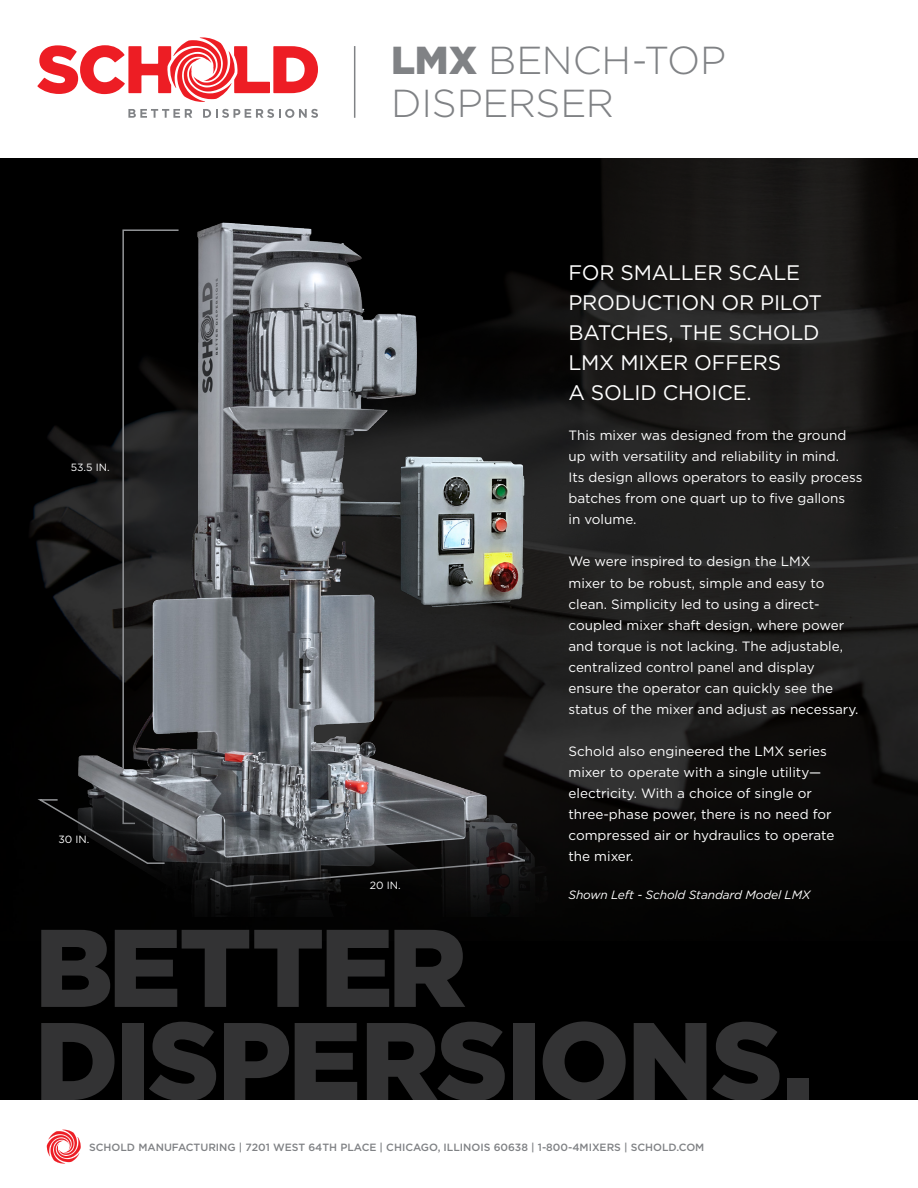
<style>
.page{position:relative;width:918px;height:1188px;background:#000}
.page>*{position:absolute;margin:0;border:0;box-sizing:border-box;transform-origin:0 0}
.t1{font:900 110.1px/93.2px "Gotham HTF";letter-spacing:-.025em;color:#333334}
.t2{font:300 39px/43.5px "Gotham HTF";letter-spacing:-.005em;color:#808285}
.t3{font:21px/30px "Gotham HTF";letter-spacing:-.01em;color:#fff}
.t4{font:13.5px/21px "Gotham HTF";color:#fff}
.t5{font:italic 12px "Gotham HTF";letter-spacing:-.01em;color:#fff}
.t6{font:500 10.5px "Gotham HTF";color:#808285}
.t7{font:10.5px "Gotham HTF";color:#fff}
.s1{font-weight:900}
</style>
<div class="page">
<img style="left:30px;top:158px;width:888px;height:759px">
<div style="left:0;top:0;width:918px;height:158px;background:#fff"></div>
<svg style="left:128px;top:109px;width:64px;height:9px"></svg>
<svg style="left:203px;top:109px;width:115px;height:9px"></svg>
<svg style="left:37px;top:37px;width:281px;height:65px"></svg>
<hr style="left:354px;top:46px;width:1px;height:72px;background:#808285">
<div style="left:0;top:1100px;width:918px;height:88px;background:#fff"></div>
<svg style="left:47px;top:1130px;width:34px;height:34px"></svg>
<div style="left:58px;top:1141px;width:12px;height:11px;background:#fff;border-radius:50%"></div>
<svg style="left:35px;top:229px;width:9px;height:636px"></svg>
<img style="left:44px;top:195px;width:535px;height:721px">
<h2 class="t2" style="left:391px;top:38px;width:337px"><span class="s1">LMX</span> BENCH-TOP<br>DISPERSER</h2>
<h3 class="t3" style="left:568px;top:257px;width:255px">FOR SMALLER SCALE<br>PRODUCTION OR PILOT<br>BATCHES, THE SCHOLD<br>LMX MIXER OFFERS<br>A SOLID CHOICE.</h3>
<p class="t4" style="left:568px;top:425px;width:295px">This mixer was designed from the ground up with versatility and reliability in mind.<br>Its design allows operators to easily process batches from one quart up to five gallons<br>in volume.</p>
<p class="t4" style="left:568px;top:551px;width:292px">We were inspired to design the LMX<br>mixer to be robust, simple and easy to clean. Simplicity led to using a direct&shy;coupled mixer shaft design, where power and torque is not lacking. The adjustable, centralized control panel and display ensure the operator can quickly see the status of the mixer and adjust as necessary.</p>
<p class="t4" style="left:568px;top:740px;width:267px">Schold also engineered the LMX series mixer to operate with a single utility— electricity. With a choice of single or three-phase power, there is no need for compressed air or hydraulics to operate the mixer.</p>
<p class="t5" style="left:568px;top:889px;width:243px">Shown Left - Schold Standard Model LMX</p>
<h1 class="t1" style="left:34px;top:919px;width:780px">BETTER<br>DISPERSIONS.</h1>
<p class="t7" style="left:71px;top:461px;width:40px">53.5 IN.</p>
<p class="t7" style="left:58px;top:834px;width:33px">30 IN.</p>
<p class="t7" style="left:370px;top:880px;width:32px">20 IN.</p>
<p class="t6" style="left:89px;top:1141px;width:617px">SCHOLD MANUFACTURING | 7201 WEST 64TH PLACE | CHICAGO, ILLINOIS 60638 | 1-800-4MIXERS | SCHOLD.COM</p>
</div>
